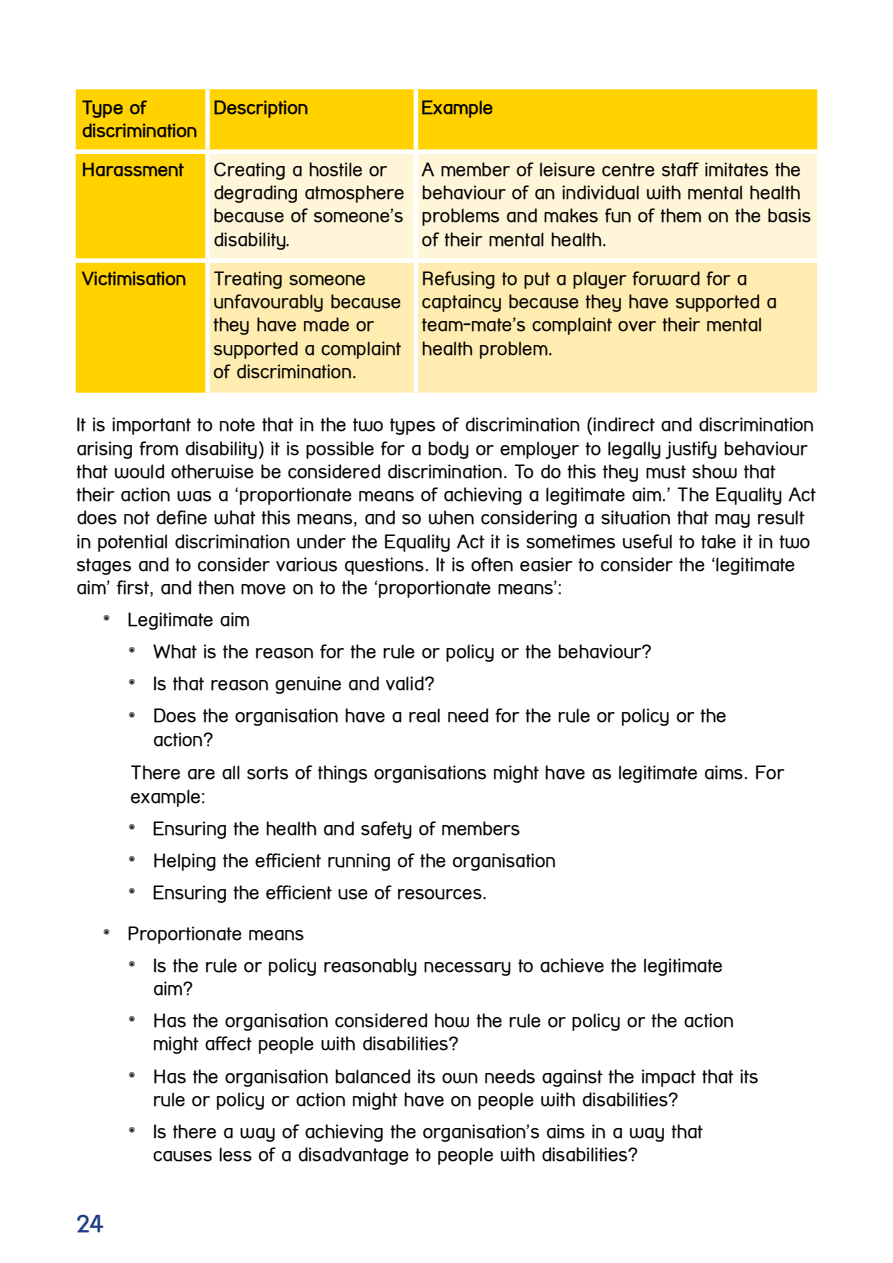
<style>
.page{position:relative;width:893px;height:1263px;background:#fff}
.page>*{position:absolute;margin:0;border:0;box-sizing:border-box;transform-origin:0 0}
.t1{font:700 24px "Street Corner";color:#1e3e84}
.t2{font:18.75px/23.2px "Street Corner";color:#000}
.t3{font:700 18.75px/23.2px "Street Corner";color:#000}
.s1{font-size:28.5px}
</style>
<div class="page">
<div style="left:76px;top:89px;width:741px;height:304px;background:#ffd200"></div>
<div style="left:210px;top:154px;width:607px;height:104px;background:#fff6da"></div>
<div style="left:210px;top:263px;width:607px;height:130px;background:#ffecb0"></div>
<div style="left:205px;top:89px;width:5px;height:60px;background:#fff"></div>
<hr style="left:414px;top:89px;width:4px;height:60px;background:#fff">
<div style="left:205px;top:154px;width:5px;height:104px;background:#fff"></div>
<hr style="left:414px;top:154px;width:4px;height:104px;background:#fff">
<div style="left:205px;top:263px;width:5px;height:130px;background:#fff"></div>
<hr style="left:414px;top:263px;width:4px;height:130px;background:#fff">
<div style="left:76px;top:258px;width:132px;height:5px;background:#fff"></div>
<div style="left:208px;top:258px;width:208px;height:5px;background:#fff"></div>
<div style="left:416px;top:258px;width:401px;height:5px;background:#fff"></div>
<div style="left:76px;top:149px;width:132px;height:5px;background:#fff"></div>
<div style="left:208px;top:149px;width:208px;height:5px;background:#fff"></div>
<div style="left:416px;top:149px;width:401px;height:5px;background:#fff"></div>
<p class="t3" style="left:82px;top:95px;width:117px">Type of discrimination</p>
<p class="t3" style="left:214px;top:95px;width:96px">Description</p>
<p class="t3" style="left:422px;top:95px;width:73px">Example</p>
<p class="t3" style="left:82px;top:158px;width:104px">Harassment</p>
<p class="t2" style="left:214px;top:158px;width:192px">Creating a hostile or degrading atmosphere because of someone’s disability.</p>
<p class="t2" style="left:422px;top:158px;width:391px">A member of leisure centre staff imitates the behaviour of an individual with mental health problems and makes fun of them on the basis of their mental health.</p>
<p class="t3" style="left:82px;top:267px;width:106px">Victimisation</p>
<p class="t2" style="left:214px;top:267px;width:189px">Treating someone unfavourably because they have made or supported a complaint of discrimination.</p>
<p class="t2" style="left:422px;top:267px;width:356px">Refusing to put a player forward for a captaincy because they have supported a team-mate’s complaint over their mental health problem.</p>
<p class="t2" style="left:77px;top:413px;width:741px">It is important to note that in the two types of discrimination (indirect and discrimination arising from disability) it is possible for a body or employer to legally justify behaviour that would otherwise be considered discrimination. To do this they must show that their action was a ‘proportionate means of achieving a legitimate aim.’ The Equality Act does not define what this means, and so when considering a situation that may result in potential discrimination under the Equality Act it is sometimes useful to take it in two stages and to consider various questions. It is often easier to consider the ‘legitimate aim’ first, and then move on to the ‘proportionate means’:</p>
<p class="t2" style="left:102px;top:608px;width:149px"><span class="s1">•</span> Legitimate aim</p>
<p class="t2" style="left:128px;top:640px;width:526px"><span class="s1">•</span> What is the reason for the rule or policy or the behaviour?</p>
<p class="t2" style="left:128px;top:672px;width:309px"><span class="s1">•</span> Is that reason genuine and valid?</p>
<p class="t2" style="left:153px;top:704px;width:575px;text-indent:-25px"><span class="s1">•</span> Does the organisation have a real need for the rule or policy or the action?</p>
<p class="t2" style="left:131px;top:761px;width:655px">There are all sorts of things organisations might have as legitimate aims. For example:</p>
<p class="t2" style="left:128px;top:816px;width:394px"><span class="s1">•</span> Ensuring the health and safety of members</p>
<p class="t2" style="left:128px;top:849px;width:430px"><span class="s1">•</span> Helping the efficient running of the organisation</p>
<p class="t2" style="left:128px;top:881px;width:361px"><span class="s1">•</span> Ensuring the efficient use of resources.</p>
<p class="t2" style="left:102px;top:921px;width:204px"><span class="s1">•</span> Proportionate means</p>
<p class="t2" style="left:153px;top:954px;width:571px;text-indent:-25px"><span class="s1">•</span> Is the rule or policy reasonably necessary to achieve the legitimate aim?</p>
<p class="t2" style="left:153px;top:1009px;width:582px;text-indent:-25px"><span class="s1">•</span> Has the organisation considered how the rule or policy or the action might affect people with disabilities?</p>
<p class="t2" style="left:153px;top:1064px;width:607px;text-indent:-25px"><span class="s1">•</span> Has the organisation balanced its own needs against the impact that its rule or policy or action might have on people with disabilities?</p>
<p class="t2" style="left:153px;top:1120px;width:551px;text-indent:-25px"><span class="s1">•</span> Is there a way of achieving the organisation’s aims in a way that causes less of a disadvantage to people with disabilities?</p>
<p class="t1" style="left:77px;top:1209px;width:29px">24</p>
</div>
